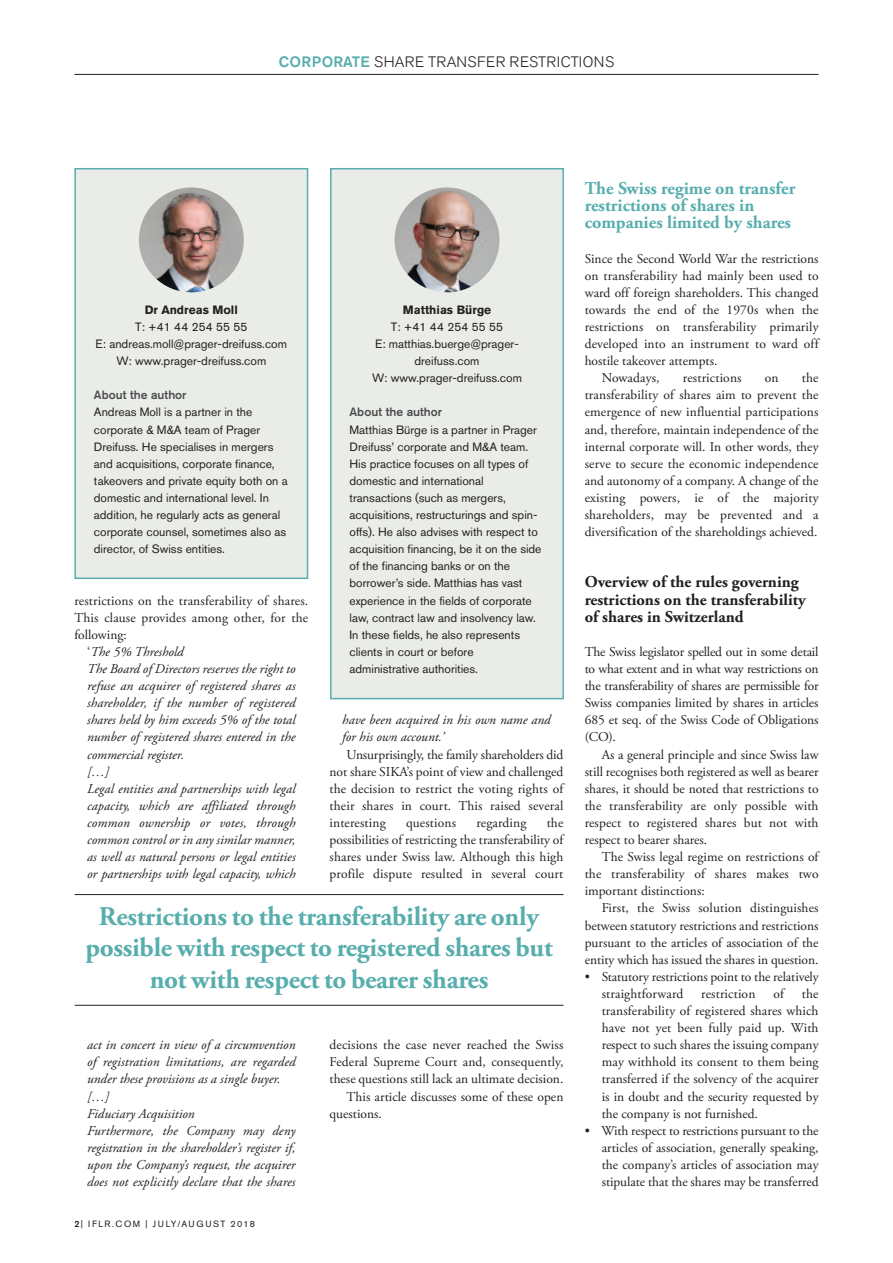
<style>
.page{position:relative;width:893px;height:1263px;background:#fff}
.page>*{position:absolute;margin:0;border:0;box-sizing:border-box;transform-origin:0 0}
.t1{font:700 27px/31.5px "Adobe Garamond Pro";letter-spacing:-.01em;color:#58adad;text-align:center}
.t2{font:700 18px/17.1px "Adobe Garamond Pro";color:#58adad}
.t3{font:700 16.5px/17.1px "Adobe Garamond Pro";color:#231f20}
.t4{font:300 15px "Akzidenz Grotesk Pro";letter-spacing:.03em;color:#231f20}
.t5{font:13.5px/17.1px "Adobe Garamond Pro";letter-spacing:.005em;color:#231f20;text-align:justify}
.t6{font:italic 13.5px/17.1px "Adobe Garamond Pro";color:#231f20}
.t7{font:12px/17.1px "Akzidenz Grotesk Pro";color:#231f20;text-align:center}
.t8{font:500 12px "Akzidenz Grotesk Pro";color:#4b4c4d}
.t9{font:700 12px "Akzidenz Grotesk Pro";color:#231f20}
.t10{font:9px "Akzidenz Grotesk Pro";letter-spacing:.18em;color:#231f20}
.s1{font-weight:500;color:#58adad}
.s2{font-style:normal}
.s3{font-weight:500}
</style>
<div class="page">
<hr style="left:74px;top:74px;width:745px;height:1px;background:#231f20">
<hr style="left:75px;top:894px;width:488px;height:1px;background:#231f20">
<hr style="left:75px;top:1005px;width:488px;height:1px;background:#231f20">
<div style="left:76px;top:169px;width:231px;height:408px;background:#e9ece7"></div>
<div style="left:74px;top:168px;width:234px;height:411px;border:2px solid #58adad"></div>
<img style="left:139px;top:187px;width:105px;height:105px;border-radius:50%">
<div style="left:332px;top:169px;width:230px;height:529px;background:#e9ece7"></div>
<div style="left:330px;top:168px;width:234px;height:531px;border:2px solid #58adad"></div>
<img style="left:395px;top:187px;width:104px;height:105px;border-radius:50%">
<p class="t4" style="left:279px;top:55px;width:337px"><span class="s1">CORPORATE</span> SHARE TRANSFER RESTRICTIONS</p>
<p class="t9" style="left:145px;top:305px;width:95px">Dr Andreas Moll</p>
<p class="t7" style="left:96px;top:319px;width:193px">T: +41 44 254 55 55<br>E: andreas.moll@prager-dreifuss.com<br>W: www.prager-dreifuss.com</p>
<p class="t8" style="left:94px;top:390px;width:94px">About the author</p>
<p class="t7" style="left:94px;top:405px;width:195px;text-align:left">Andreas Moll is a partner in the corporate &amp; M&amp;A team of Prager Dreifuss. He specialises in mergers and acquisitions, corporate finance, takeovers and private equity both on a domestic and international level. In addition, he regularly acts as general corporate counsel, sometimes also as director, of Swiss entities.</p>
<p class="t5" style="left:74px;top:593px;width:235px">restrictions on the transferability of shares.</p>
<p class="t5" style="left:74px;top:610px;width:235px">This clause provides among other, for the</p>
<p class="t5" style="left:74px;top:627px;width:54px">following:</p>
<p class="t6" style="left:87px;top:644px;width:98px"><span class="s2">‘</span>The 5% Threshold</p>
<p class="t6" style="left:87px;top:661px;width:210px">The Board of Directors reserves the right to</p>
<p class="t6" style="left:87px;top:678px;width:210px">refuse an acquirer of registered shares as</p>
<p class="t6" style="left:87px;top:696px;width:210px">shareholder, if the number of registered</p>
<p class="t6" style="left:87px;top:713px;width:210px">shares held by him exceeds 5% of the total</p>
<p class="t6" style="left:87px;top:730px;width:210px">number of registered shares entered in the</p>
<p class="t6" style="left:87px;top:747px;width:98px">commercial register.</p>
<p class="t6" style="left:87px;top:764px;width:24px">[…]</p>
<p class="t6" style="left:87px;top:781px;width:210px">Legal entities and partnerships with legal</p>
<p class="t6" style="left:87px;top:798px;width:210px">capacity, which are affiliated through</p>
<p class="t6" style="left:87px;top:815px;width:210px">common ownership or votes, through</p>
<p class="t6" style="left:87px;top:832px;width:210px">common control or in any similar manner,</p>
<p class="t6" style="left:87px;top:849px;width:210px">as well as natural persons or legal entities</p>
<p class="t6" style="left:87px;top:867px;width:210px">or partnerships with legal capacity, which</p>
<p class="t9" style="left:403px;top:305px;width:90px">Matthias Bürge</p>
<p class="t7" style="left:372px;top:319px;width:151px">T: +41 44 254 55 55<br>E: matthias.buerge@prager&shy;dreifuss.com<br>W: www.prager-dreifuss.com</p>
<p class="t8" style="left:350px;top:407px;width:94px">About the author</p>
<p class="t7" style="left:350px;top:422px;width:194px;text-align:left">Matthias Bürge is a partner in Prager Dreifuss’ corporate and M&amp;A team.<br>His practice focuses on all types of domestic and international transactions (such as mergers, acquisitions, restructurings and spin&shy;offs). He also advises with respect to acquisition financing, be it on the side of the financing banks or on the borrower’s side. Matthias has vast experience in the fields of corporate law, contract law and insolvency law.<br>In these fields, he also represents clients in court or before administrative authorities.</p>
<p class="t6" style="left:342px;top:713px;width:210px">have been acquired in his own name and for his own account.’</p>
<p class="t5" style="left:330px;top:747px;width:235px;text-indent:17px">Unsurprisingly, the family shareholders did not share SIKA’s point of view and challenged the decision to restrict the voting rights of their shares in court. This raised several interesting</p>
<p class="t5" style="left:330px;top:815px;width:235px;text-indent:217px">the possibilities of restricting the transferability of shares under Swiss law. Although this high profile dispute resulted in several court</p>
<p class="t5" style="left:406px;top:815px;width:52px">questions</p>
<p class="t5" style="left:476px;top:815px;width:51px">regarding</p>
<h1 class="t1" style="left:85px;top:903px;width:469px">Restrictions to the transferability are only possible with respect to registered shares but not with respect to bearer shares</h1>
<p class="t6" style="left:87px;top:1038px;width:210px">act in concert in view of a circumvention of registration limitations, are regarded under these provisions as a single buyer. […]<br>Fiduciary Acquisition<br>Furthermore, the Company may deny registration in the shareholder’s register if, upon the Company’s request, the acquirer does not explicitly declare that the shares</p>
<p class="t10" style="left:74px;top:1221px;width:182px"><span class="s3">2</span>| IFLR.COM | JULY/AUGUST 2018</p>
<p class="t5" style="left:330px;top:1037px;width:235px">decisions the case never reached the Swiss</p>
<p class="t5" style="left:330px;top:1055px;width:235px">Federal Supreme Court and, consequently,</p>
<p class="t5" style="left:330px;top:1072px;width:235px">these questions still lack an ultimate decision.</p>
<p class="t5" style="left:347px;top:1089px;width:218px">This article discusses some of these open</p>
<p class="t5" style="left:330px;top:1106px;width:54px">questions.</p>
<h2 class="t2" style="left:585px;top:181px;width:212px">The Swiss regime on transfer restrictions of shares in companies limited by shares</h2>
<p class="t5" style="left:585px;top:251px;width:235px">Since the Second World War the restrictions</p>
<p class="t5" style="left:585px;top:268px;width:235px">on transferability had mainly been used to</p>
<p class="t5" style="left:585px;top:285px;width:235px">ward off foreign shareholders. This changed</p>
<p class="t5" style="left:585px;top:302px;width:235px">towards the end of the 1970s when the</p>
<p class="t5" style="left:585px;top:319px;width:235px">restrictions on transferability primarily</p>
<p class="t5" style="left:585px;top:336px;width:235px">developed into an instrument to ward off</p>
<p class="t5" style="left:585px;top:353px;width:134px">hostile takeover attempts.</p>
<p class="t5" style="left:602px;top:371px;width:59px">Nowadays,</p>
<p class="t5" style="left:683px;top:371px;width:60px">restrictions</p>
<p class="t5" style="left:765px;top:371px;width:15px">on</p>
<p class="t5" style="left:585px;top:371px;width:235px;text-indent:217px">the transferability of shares aim to prevent the emergence of new influential participations and, therefore, maintain independence of the internal corporate will. In other words, they serve to secure the economic independence and autonomy of a company. A change of the existing powers, ie of the majority shareholders, may be prevented and a diversification of the shareholdings achieved.</p>
<p class="t3" style="left:585px;top:575px;width:223px">Overview of the rules governing restrictions on the transferability of shares in Switzerland</p>
<p class="t5" style="left:585px;top:644px;width:235px">The Swiss legislator spelled out in some detail to what extent and in what way restrictions on the transferability of shares are permissible for Swiss companies limited by shares in articles 685 et seq. of the Swiss Code of Obligations (CO).</p>
<p class="t5" style="left:585px;top:747px;width:235px;text-indent:17px">As a general principle and since Swiss law still recognises both registered as well as bearer shares, it should be noted that restrictions to the transferability are only possible with respect to registered shares but not with respect to bearer shares.</p>
<p class="t5" style="left:585px;top:849px;width:235px;text-indent:17px">The Swiss legal regime on restrictions of the transferability of shares makes two important distinctions:</p>
<p class="t5" style="left:585px;top:901px;width:235px;text-indent:17px">First, the Swiss solution distinguishes between statutory restrictions and restrictions pursuant to the articles of association of the entity which has issued the shares in question.</p>
<p class="t5" style="left:602px;top:969px;width:218px;text-indent:-17px">• Statutory restrictions point to the relatively straightforward</p>
<p class="t5" style="left:602px;top:986px;width:218px;text-indent:200px">the transferability of registered shares which have not yet been fully paid up. With respect to such shares the issuing company may withhold its consent to them being transferred if the solvency of the acquirer is in doubt and the security requested by the company is not furnished.</p>
<p class="t5" style="left:602px;top:1123px;width:218px;text-indent:-17px">• With respect to restrictions pursuant to the articles of association, generally speaking, the company’s articles of association may stipulate that the shares may be transferred</p>
<p class="t5" style="left:701px;top:986px;width:56px">restriction</p>
<p class="t5" style="left:773px;top:986px;width:12px">of</p>
</div>
